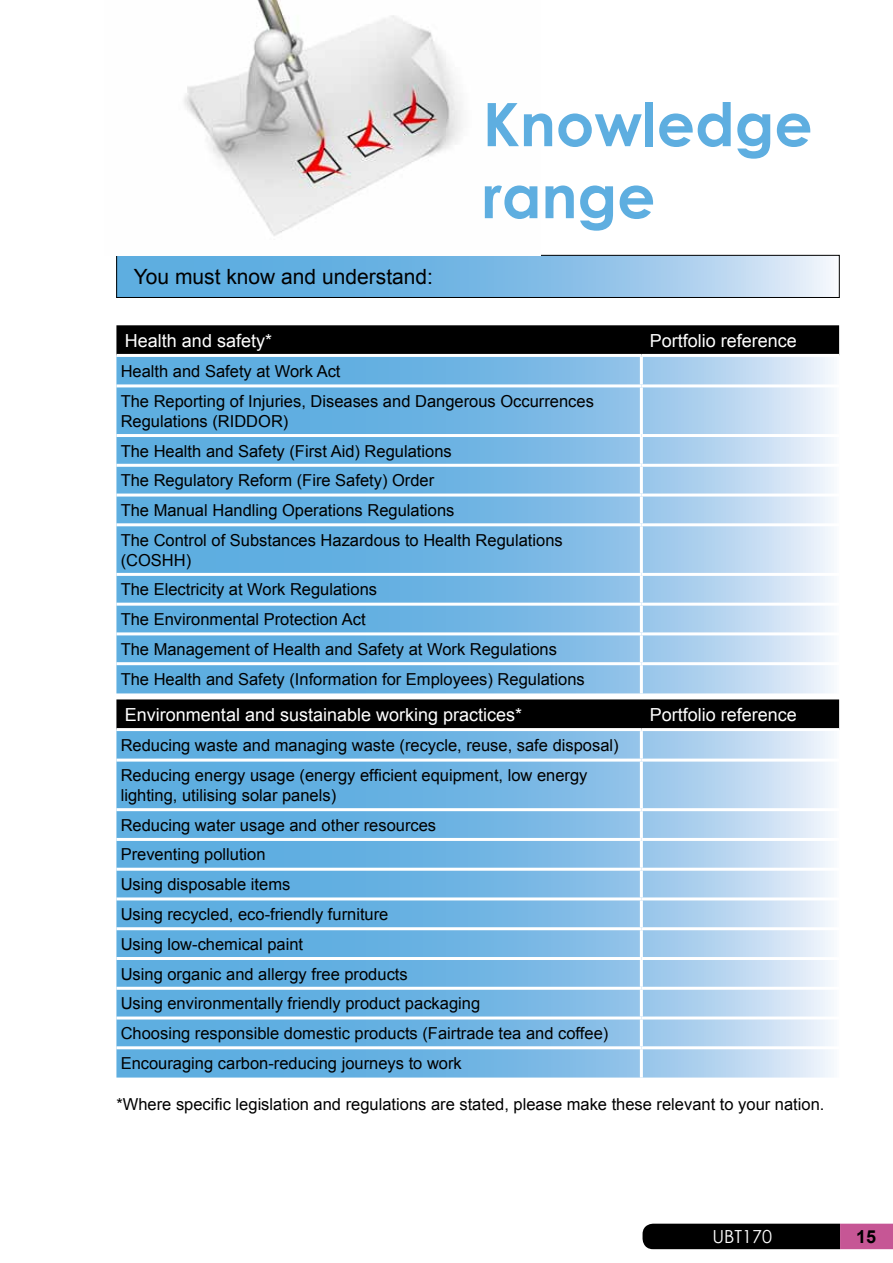
<style>
.page{position:relative;width:893px;height:1263px;background:#fff}
.page>*{position:absolute;margin:0;border:0;box-sizing:border-box;transform-origin:0 0}
.t1{font:700 60px/72px "Century Gothic";color:#5eaee0}
.t2{font:21px "Arial";color:#000}
.t3{font:18px "Arial";color:#fff}
.t4{font:18px "Century Gothic";color:#fff}
.t5{font:700 18px "Arial";color:#000}
.t6{font:16.5px/29.7px "Arial";color:#000}
</style>
<div class="page">
<svg style="left:118px;top:257px;width:713px;height:39px;background:#85bfe7"></svg>
<div style="left:116px;top:255px;width:723px;height:43px;border:1px solid #000"></div>
<svg style="left:116px;top:325px;width:723px;height:29px;background:#030303"></svg>
<svg style="left:116px;top:357px;width:718px;height:336px;background:#83bee6"></svg>
<hr style="left:640px;top:357px;width:3px;height:27px;background:#fff">
<hr style="left:116px;top:384px;width:525px;height:3px;background:#fff">
<hr style="left:641px;top:384px;width:198px;height:3px;background:#fff">
<hr style="left:640px;top:387px;width:3px;height:47px;background:#fff">
<hr style="left:116px;top:434px;width:525px;height:3px;background:#fff">
<hr style="left:641px;top:434px;width:198px;height:3px;background:#fff">
<hr style="left:640px;top:437px;width:3px;height:27px;background:#fff">
<hr style="left:116px;top:464px;width:525px;height:3px;background:#fff">
<hr style="left:641px;top:464px;width:198px;height:3px;background:#fff">
<hr style="left:640px;top:467px;width:3px;height:26px;background:#fff">
<hr style="left:116px;top:493px;width:525px;height:3px;background:#fff">
<hr style="left:641px;top:493px;width:198px;height:3px;background:#fff">
<hr style="left:640px;top:496px;width:3px;height:27px;background:#fff">
<hr style="left:116px;top:523px;width:525px;height:3px;background:#fff">
<hr style="left:641px;top:523px;width:198px;height:3px;background:#fff">
<hr style="left:640px;top:526px;width:3px;height:47px;background:#fff">
<hr style="left:116px;top:573px;width:525px;height:3px;background:#fff">
<hr style="left:641px;top:573px;width:198px;height:3px;background:#fff">
<hr style="left:640px;top:576px;width:3px;height:27px;background:#fff">
<hr style="left:116px;top:603px;width:525px;height:3px;background:#fff">
<hr style="left:641px;top:603px;width:198px;height:3px;background:#fff">
<hr style="left:640px;top:606px;width:3px;height:26px;background:#fff">
<hr style="left:116px;top:632px;width:525px;height:3px;background:#fff">
<hr style="left:641px;top:632px;width:198px;height:3px;background:#fff">
<hr style="left:640px;top:635px;width:3px;height:27px;background:#fff">
<hr style="left:116px;top:662px;width:525px;height:3px;background:#fff">
<hr style="left:641px;top:662px;width:198px;height:3px;background:#fff">
<hr style="left:640px;top:665px;width:3px;height:28px;background:#fff">
<div style="left:116px;top:699px;width:723px;height:29px;background:#000"></div>
<svg style="left:116px;top:731px;width:718px;height:346px;background:#83bee6"></svg>
<hr style="left:640px;top:731px;width:3px;height:28px;background:#fff">
<hr style="left:116px;top:759px;width:525px;height:3px;background:#fff">
<hr style="left:641px;top:759px;width:198px;height:3px;background:#fff">
<hr style="left:640px;top:762px;width:3px;height:46px;background:#fff">
<hr style="left:116px;top:808px;width:525px;height:3px;background:#fff">
<hr style="left:641px;top:808px;width:198px;height:3px;background:#fff">
<hr style="left:640px;top:811px;width:3px;height:27px;background:#fff">
<hr style="left:116px;top:838px;width:525px;height:3px;background:#fff">
<hr style="left:641px;top:838px;width:198px;height:3px;background:#fff">
<hr style="left:640px;top:841px;width:3px;height:27px;background:#fff">
<hr style="left:116px;top:868px;width:525px;height:3px;background:#fff">
<hr style="left:641px;top:868px;width:198px;height:3px;background:#fff">
<hr style="left:640px;top:871px;width:3px;height:26px;background:#fff">
<hr style="left:116px;top:897px;width:525px;height:3px;background:#fff">
<hr style="left:641px;top:897px;width:198px;height:3px;background:#fff">
<hr style="left:640px;top:900px;width:3px;height:27px;background:#fff">
<hr style="left:116px;top:927px;width:525px;height:3px;background:#fff">
<hr style="left:641px;top:927px;width:198px;height:3px;background:#fff">
<hr style="left:640px;top:930px;width:3px;height:27px;background:#fff">
<hr style="left:116px;top:957px;width:525px;height:3px;background:#fff">
<hr style="left:641px;top:957px;width:198px;height:3px;background:#fff">
<hr style="left:640px;top:960px;width:3px;height:27px;background:#fff">
<hr style="left:116px;top:987px;width:525px;height:3px;background:#fff">
<hr style="left:641px;top:987px;width:198px;height:3px;background:#fff">
<hr style="left:640px;top:990px;width:3px;height:26px;background:#fff">
<hr style="left:116px;top:1016px;width:525px;height:3px;background:#fff">
<hr style="left:641px;top:1016px;width:198px;height:3px;background:#fff">
<hr style="left:640px;top:1019px;width:3px;height:27px;background:#fff">
<hr style="left:116px;top:1046px;width:525px;height:3px;background:#fff">
<hr style="left:641px;top:1046px;width:198px;height:3px;background:#fff">
<hr style="left:640px;top:1049px;width:3px;height:28px;background:#fff">
<svg style="left:642px;top:1224px;width:251px;height:25px;background:#2c1421"></svg>
<img style="left:184px;top:0;width:279px;height:236px">
<p class="t2" style="left:134px;top:263px;width:301px">You must know and understand:</p>
<h1 class="t1" style="left:483px;top:86px;width:331px">Knowledge range</h1>
<p class="t3" style="left:125px;top:329px;width:149px">Health and safety*</p>
<p class="t3" style="left:650px;top:329px;width:149px">Portfolio reference</p>
<p class="t6" style="left:121px;top:357px;width:475px">Health and Safety at Work Act<br>The Reporting of Injuries, Diseases and Dangerous Occurrences</p>
<p class="t6" style="left:121px;top:406px;width:444px">Regulations (RIDDOR)<br>The Health and Safety (First Aid) Regulations<br>The Regulatory Reform (Fire Safety) Order<br>The Manual Handling Operations Regulations<br>The Control of Substances Hazardous to Health Regulations</p>
<p class="t6" style="left:121px;top:545px;width:466px">(COSHH)<br>The Electricity at Work Regulations<br>The Environmental Protection Act<br>The Management of Health and Safety at Work Regulations The Health and Safety (Information for Employees) Regulations</p>
<p class="t3" style="left:125px;top:703px;width:399px">Environmental and sustainable working practices*</p>
<p class="t3" style="left:650px;top:703px;width:149px">Portfolio reference</p>
<p class="t6" style="left:121px;top:731px;width:499px">Reducing waste and managing waste (recycle, reuse, safe disposal)<br>Reducing energy usage (energy efficient equipment, low energy</p>
<p class="t6" style="left:121px;top:780px;width:489px">lighting, utilising solar panels)<br>Reducing water usage and other resources<br>Preventing pollution<br>Using disposable items<br>Using recycled, eco-friendly furniture<br>Using low-chemical paint<br>Using organic and allergy free products<br>Using environmentally friendly product packaging<br>Choosing responsible domestic products (Fairtrade tea and coffee)<br>Encouraging carbon-reducing journeys to work</p>
<p class="t6" style="left:116px;top:1090px;width:709px">*Where specific legislation and regulations are stated, please make these relevant to your nation.</p>
<p class="t4" style="left:712px;top:1223px;width:61px">UBT170</p>
<p class="t5" style="left:856px;top:1225px;width:22px">15</p>
</div>
